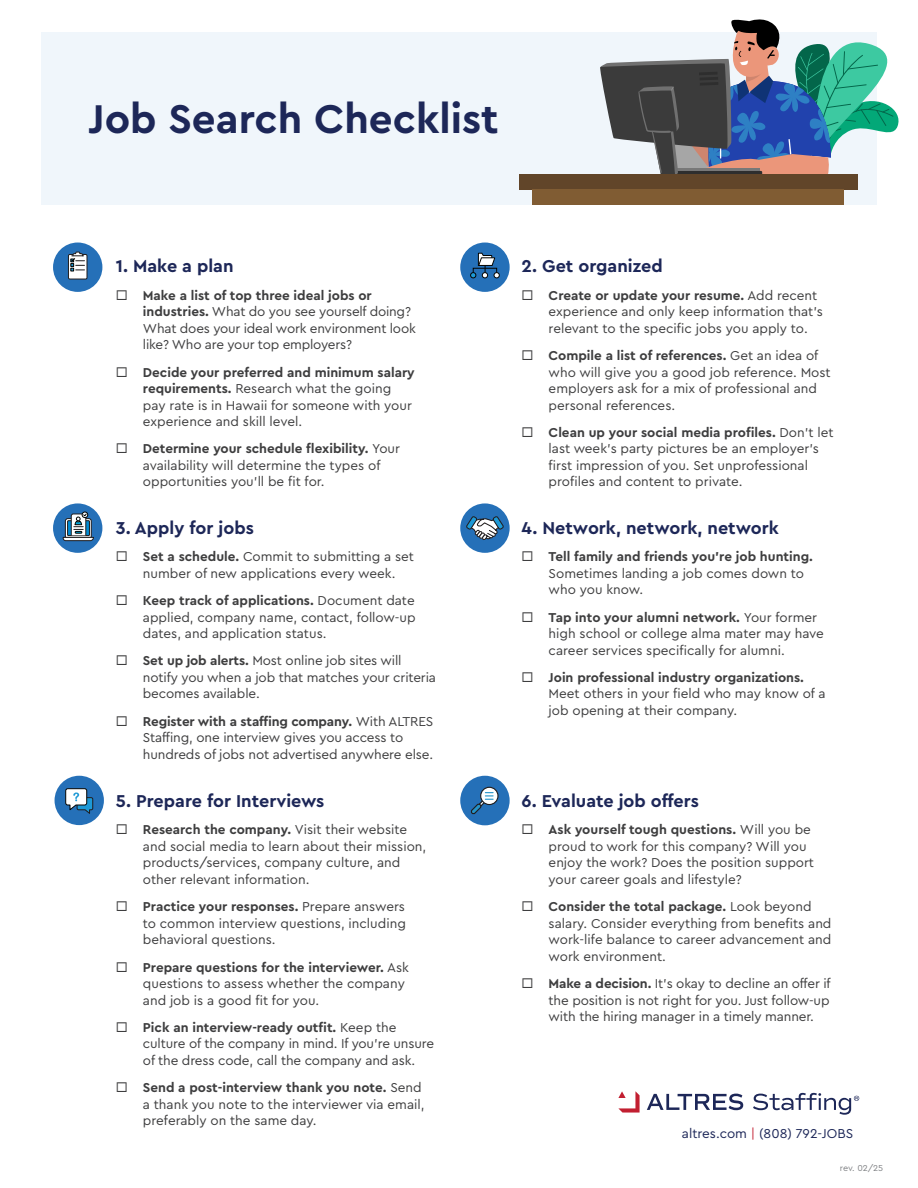
<style>
.page{position:relative;width:918px;height:1188px;background:#fff}
.page>*{position:absolute;margin:0;border:0;box-sizing:border-box;transform-origin:0 0}
.t1{font:700 42px "Cera Pro";color:#1d2758}
.t2{font:700 18px "Cera Pro";color:#1d2758}
.t3{font:13.5px/16.5px "Cera Pro";color:#3e3e3f}
.t4{font:700 13.5px "Cera Pro";color:#3e3e3f}
.t5{font:13.5px "Cera Pro";color:#1d2758}
.t6{font:9px "Cera Pro";letter-spacing:-.005em;color:#808285}
.s1{font-weight:700}
.s2{color:#c21f31}
</style>
<div class="page">
<div style="left:55px;top:776px;width:49px;height:49px;background:#2570b8;border-radius:50%"></div>
<svg style="left:65px;top:788px;width:29px;height:26px"></svg>
<div style="left:41px;top:32px;width:836px;height:173px;background:#f0f6fb"></div>
<svg style="left:753px;top:1093px;width:106px;height:22px"></svg>
<svg style="left:618px;top:1091px;width:22px;height:22px"></svg>
<svg style="left:647px;top:1094px;width:96px;height:16px"></svg>
<div style="left:519px;top:175px;width:338px;height:15px;background:#614529"></div>
<div style="left:533px;top:189px;width:311px;height:16px;background:#805c33"></div>
<svg style="left:599px;top:19px;width:300px;height:171px"></svg>
<div style="left:53px;top:243px;width:49px;height:49px;background:#2570b8;border-radius:50%"></div>
<div style="left:68px;top:254px;width:19px;height:25px;background:#fff"></div>
<div style="left:68px;top:254px;width:19px;height:26px;border:1px solid #201d1e"></div>
<svg style="left:71px;top:251px;width:14px;height:20px"></svg>
<div style="left:53px;top:503px;width:49px;height:50px;background:#2570b8;border-radius:50%"></div>
<svg style="left:62px;top:512px;width:32px;height:29px"></svg>
<div style="left:460px;top:243px;width:50px;height:49px;background:#2570b8;border-radius:50%"></div>
<svg style="left:470px;top:252px;width:30px;height:26px"></svg>
<div style="left:460px;top:503px;width:50px;height:50px;background:#2570b8;border-radius:50%"></div>
<svg style="left:466px;top:516px;width:38px;height:24px"></svg>
<div style="left:460px;top:776px;width:50px;height:49px;background:#2570b8;border-radius:50%"></div>
<svg style="left:481px;top:787px;width:17px;height:18px"></svg>
<div style="left:480px;top:787px;width:19px;height:18px;border:1px solid #201d1e;border-radius:50%"></div>
<svg style="left:470px;top:792px;width:23px;height:23px"></svg>
<h1 class="t1" style="left:89px;top:91px;width:412px">Job Search Checklist</h1>
<h2 class="t2" style="left:116px;top:254px;width:119px">1. Make a plan</h2>
<p class="t3" style="left:143px;top:286px;width:274px"><span class="s1">Make a list of top three ideal jobs or industries.</span> What do you see yourself doing?<br>What does your ideal work environment look like? Who are your top employers?</p>
<p class="t3" style="left:143px;top:363px;width:273px"><span class="s1">Decide your preferred and minimum salary requirements.</span> Research what the going pay rate is in Hawaii for someone with your experience and skill level.</p>
<p class="t3" style="left:143px;top:440px;width:259px"><span class="s1">Determine your schedule flexibility.</span> Your availability will determine the types of opportunities you’ll be fit for.</p>
<h2 class="t2" style="left:116px;top:516px;width:139px">3. Apply for jobs</h2>
<p class="t3" style="left:143px;top:548px;width:273px"><span class="s1">Set a schedule.</span> Commit to submitting a set number of new applications every week.</p>
<p class="t3" style="left:143px;top:592px;width:274px;text-align:justify"><span class="s1">Keep track of applications.</span> Document date applied, company name, contact, follow-up dates, and application status.</p>
<p class="t3" style="left:143px;top:652px;width:295px"><span class="s1">Set up job alerts.</span> Most online job sites will notify you when a job that matches your criteria becomes available.</p>
<p class="t3" style="left:143px;top:712px;width:292px"><span class="s1">Register with a staffing company.</span> With ALTRES<br>Staffing, one interview gives you access to hundreds of jobs not advertised anywhere else.</p>
<h2 class="t2" style="left:116px;top:789px;width:210px">5. Prepare for Interviews</h2>
<p class="t3" style="left:143px;top:821px;width:285px"><span class="s1">Research the company.</span> Visit their website and social media to learn about their mission, products/services, company culture, and other relevant information.</p>
<p class="t3" style="left:143px;top:898px;width:265px;text-align:justify"><span class="s1">Practice your responses.</span> Prepare answers to common interview questions, including behavioral questions.</p>
<p class="t3" style="left:143px;top:958px;width:268px"><span class="s1">Prepare questions for the interviewer.</span> Ask questions to assess whether the company and job is a good fit for you.</p>
<p class="t3" style="left:143px;top:1018px;width:293px"><span class="s1">Pick an interview-ready outfit.</span> Keep the culture of the company in mind. If you’re unsure of the dress code, call the company and ask.</p>
<p class="t3" style="left:143px;top:1079px;width:283px"><span class="s1">Send a post-interview thank you note.</span> Send a thank you note to the interviewer via email, preferably on the same day.</p>
<h2 class="t2" style="left:522px;top:254px;width:143px">2. Get organized</h2>
<p class="t3" style="left:549px;top:286px;width:276px"><span class="s1">Create or update your resume.</span> Add recent experience and only keep information that’s relevant to the specific jobs you apply to.</p>
<p class="t3" style="left:549px;top:347px;width:284px"><span class="s1">Compile a list of references.</span> Get an idea of who will give you a good job reference. Most employers ask for a mix of professional and personal references.</p>
<p class="t3" style="left:549px;top:424px;width:287px"><span class="s1">Clean up your social media profiles.</span> Don’t let last week’s party pictures be an employer’s first impression of you. Set unprofessional profiles and content to private.</p>
<h2 class="t2" style="left:522px;top:516px;width:259px">4. Network, network, network</h2>
<p class="t4" style="left:549px;top:548px;width:266px">Tell family and friends you’re job hunting.</p>
<p class="t3" style="left:549px;top:564px;width:257px">Sometimes landing a job comes down to who you know.</p>
<p class="t3" style="left:549px;top:608px;width:277px"><span class="s1">Tap into your alumni network.</span> Your former high school or college alma mater may have career services specifically for alumni.</p>
<p class="t4" style="left:549px;top:668px;width:257px">Join professional industry organizations.</p>
<p class="t3" style="left:549px;top:685px;width:278px">Meet others in your field who may know of a job opening at their company.</p>
<h2 class="t2" style="left:522px;top:789px;width:179px">6. Evaluate job offers</h2>
<p class="t3" style="left:549px;top:821px;width:267px"><span class="s1">Ask yourself tough questions.</span> Will you be proud to work for this company? Will you enjoy the work? Does the position support your career goals and lifestyle?</p>
<p class="t3" style="left:549px;top:898px;width:284px"><span class="s1">Consider the total package.</span> Look beyond salary. Consider everything from benefits and work-life balance to career advancement and work environment.</p>
<p class="t3" style="left:549px;top:975px;width:284px;text-align:justify"><span class="s1">Make a decision.</span> It’s okay to decline an offer if the position is not right for you. Just follow-up with the hiring manager in a timely manner.</p>
<p class="t5" style="left:682px;top:1124px;width:173px">altres.com <span class="s2">|</span> (808) 792-JOBS</p>
<p class="t6" style="left:840px;top:1162px;width:45px">rev. 02/25</p>
</div>
